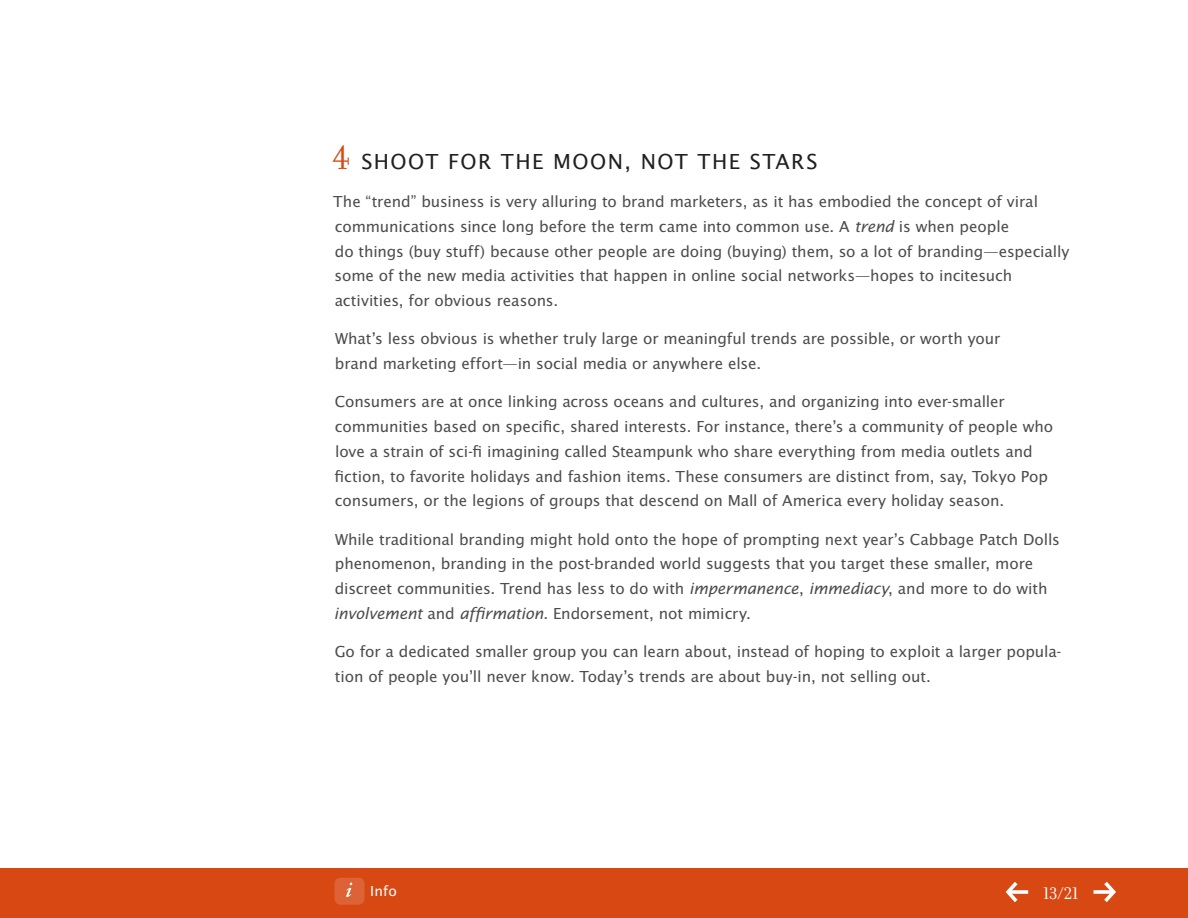
<style>
.page{position:relative;width:1188px;height:918px;background:#fff}
.page>*{position:absolute;margin:0;border:0;box-sizing:border-box;transform-origin:0 0}
.t1{font:22.5px "Lucida Sans EFOP";letter-spacing:.065em;color:#231f20}
.t2{font:18px "Filosofia OT";color:#fff}
.t3{font:16.5px/24.8px "Lucida Sans EFOP";letter-spacing:-.005em;color:#4b4c4d}
.t4{font:15px "Lucida Sans EFOP";color:#fff}
.s1{font-family:"Filosofia OT";font-size:36px;color:#d74812}
.s2{font-style:italic;font-size:16.8px}
</style>
<div class="page">
<div style="left:0;top:869px;width:1188px;height:49px;background:#d74812"></div>
<div style="left:334px;top:878px;width:30px;height:27px;background:#dd6336;border-radius:6px"></div>
<svg style="left:346px;top:883px;width:6px;height:14px"></svg>
<svg style="left:1006px;top:882px;width:22px;height:20px"></svg>
<svg style="left:1094px;top:882px;width:22px;height:20px"></svg>
<h1 class="t1" style="left:332px;top:149px;width:445px"><span class="s1">4</span> Shoot For the Moon , Not the Stars</h1>
<p class="t3" style="left:333px;top:190px;width:738px">The “trend” business is very alluring to brand marketers, as it has embodied the concept of viral communications since long before the term came into common use. A <span class="s2">trend</span> is when people<br>do things (buy stuff) because other people are doing (buying) them, so a lot of branding—especially some of the new media activities that happen in online social networks—hopes to incitesuch activities, for obvious reasons.</p>
<p class="t3" style="left:335px;top:327px;width:667px">What’s less obvious is whether truly large or meaningful trends are possible, or worth your brand marketing effort—in social media or anywhere else.</p>
<p class="t3" style="left:334px;top:390px;width:720px">Consumers are at once linking across oceans and cultures, and organizing into ever-smaller communities based on specific, shared interests. For instance, there’s a community of people who love a strain of sci-fi imagining called Steampunk who share everything from media outlets and fiction, to favorite holidays and fashion items. These consumers are distinct from, say, Tokyo Pop consumers, or the legions of groups that descend on Mall of America every holiday season.</p>
<p class="t3" style="left:334px;top:528px;width:727px">While traditional branding might hold onto the hope of prompting next year’s Cabbage Patch Dolls phenomenon, branding in the post-branded world suggests that you target these smaller, more discreet communities. Trend has less to do with <span class="s2">impermanence</span>, <span class="s2">immediacy</span>, and more to do with <span class="s2">involvement</span> and <span class="s2">affirmation</span>. Endorsement, not mimicry.</p>
<p class="t3" style="left:335px;top:640px;width:728px">Go for a dedicated smaller group you can learn about, instead of hoping to exploit a larger popula&shy;tion of people you’ll never know. Today’s trends are about buy-in, not selling out.</p>
<p class="t4" style="left:370px;top:883px;width:28px">Info</p>
<p class="t2" style="left:1043px;top:884px;width:37px">13/21</p>
</div>
